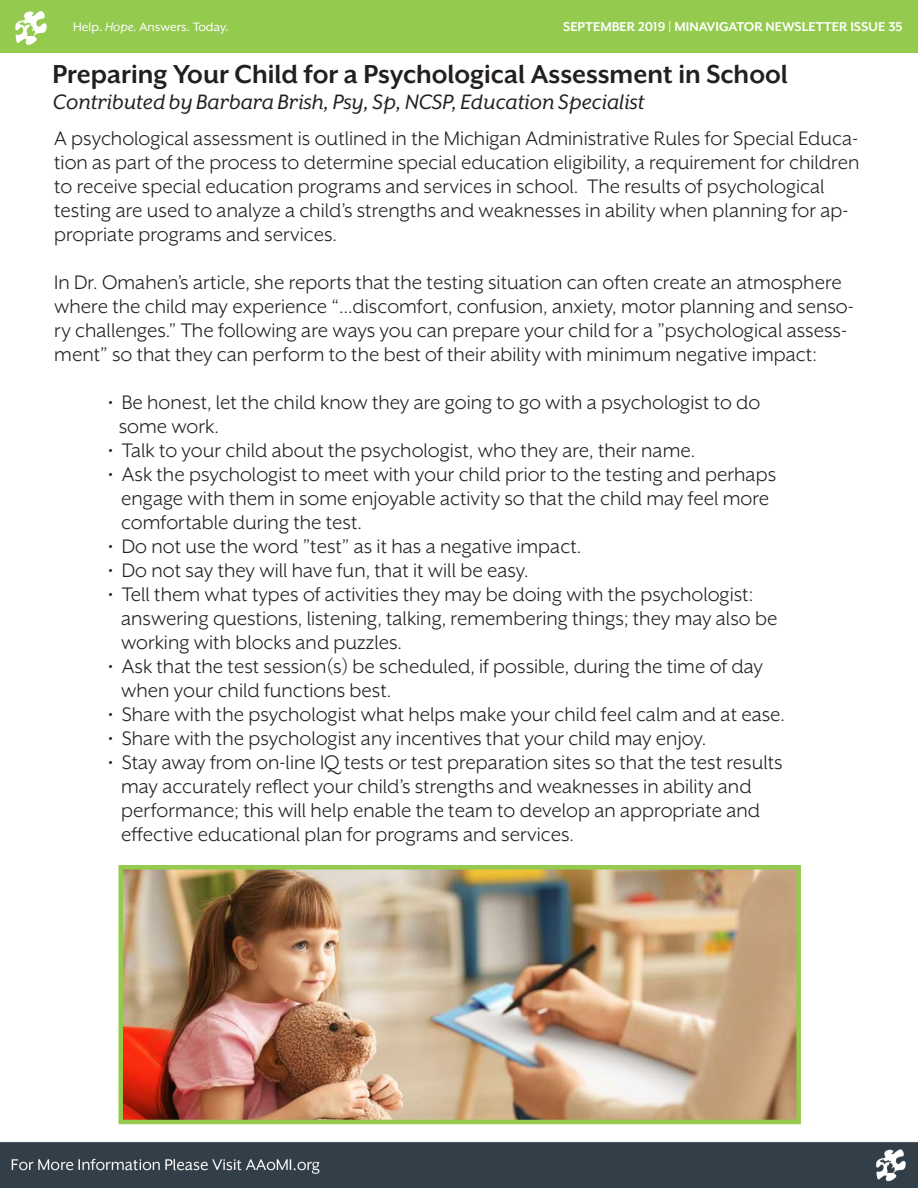
<style>
.page{position:relative;width:918px;height:1188px;background:#fff}
.page>*{position:absolute;margin:0;border:0;box-sizing:border-box;transform-origin:0 0}
.t1{font:700 30px "Mr Eaves XL San OT";color:#231f20}
.t2{font:italic 24px "Mr Eaves XL San OT";color:#231f20}
.t3{font:22.5px/24px "Mr Eaves XL San OT";color:#231f20}
.t4{font:700 14.7px "Mr Eaves XL San OT";color:#fff}
.t5{font:14.1px "Mr Eaves XL San OT";color:#fff}
.s1{font-style:italic}
</style>
<div class="page">
<img style="left:0;top:1141px;width:918px;height:47px">
<img style="left:123px;top:870px;width:673px;height:249px">
<div style="left:118px;top:865px;width:683px;height:259px;border:4px solid #94ca4e"></div>
<div style="left:0;top:0;width:918px;height:53px;background:#94ca4e"></div>
<svg style="left:15px;top:11px;width:32px;height:34px"></svg>
<p class="t5" style="left:73px;top:19px;width:157px">Help. <span class="s1">Hope.</span> Answers. Today.</p>
<p class="t4" style="left:563px;top:20px;width:341px">SEPTEMBER 2019 | MINAVIGATOR NEWSLETTER ISSUE 35</p>
<h1 class="t1" style="left:52px;top:59px;width:737px">Preparing Your Child for a Psychological Assessment in School</h1>
<p class="t2" style="left:53px;top:90px;width:593px">Contributed by Barbara Brish, Psy, Sp, NCSP, Education Specialist</p>
<p class="t3" style="left:54px;top:126px;width:807px">A psychological assessment is outlined in the Michigan Administrative Rules for Special Educa&shy;tion as part of the process to determine special education eligibility, a requirement for children to receive special education programs and services in school. The results of psychological testing are used to analyze a child’s strengths and weaknesses in ability when planning for ap&shy;propriate programs and services.</p>
<p class="t3" style="left:54px;top:270px;width:801px">In Dr. Omahen’s article, she reports that the testing situation can often create an atmosphere where the child may experience “…discomfort, confusion, anxiety, motor planning and senso&shy;ry challenges.” The following are ways you can prepare your child for a ”psychological assess&shy;ment” so that they can perform to the best of their ability with minimum negative impact:</p>
<p class="t3" style="left:119px;top:390px;width:643px;text-indent:-10px">• Be honest, let the child know they are going to go with a psychologist to do some work.</p>
<p class="t3" style="left:108px;top:438px;width:589px">• Talk to your child about the psychologist, who they are, their name.</p>
<p class="t3" style="left:121px;top:462px;width:657px;text-indent:-13px">• Ask the psychologist to meet with your child prior to the testing and perhaps engage with them in some enjoyable activity so that the child may feel more comfortable during the test.</p>
<p class="t3" style="left:108px;top:534px;width:475px">• Do not use the word ”test” as it has a negative impact.</p>
<p class="t3" style="left:108px;top:558px;width:422px">• Do not say they will have fun, that it will be easy.</p>
<p class="t3" style="left:121px;top:582px;width:658px;text-indent:-13px">• Tell them what types of activities they may be doing with the psychologist: answering questions, listening, talking, remembering things; they may also be working with blocks and puzzles.</p>
<p class="t3" style="left:121px;top:654px;width:643px;text-indent:-13px">• Ask that the test session(s) be scheduled, if possible, during the time of day when your child functions best.</p>
<p class="t3" style="left:108px;top:702px;width:678px">• Share with the psychologist what helps make your child feel calm and at ease.</p>
<p class="t3" style="left:108px;top:726px;width:600px">• Share with the psychologist any incentives that your child may enjoy.</p>
<p class="t3" style="left:121px;top:750px;width:663px;text-indent:-13px">• Stay away from on-line IQ tests or test preparation sites so that the test results may accurately reflect your child’s strengths and weaknesses in ability and performance; this will help enable the team to develop an appropriate and effective educational plan for programs and services.</p>
</div>
